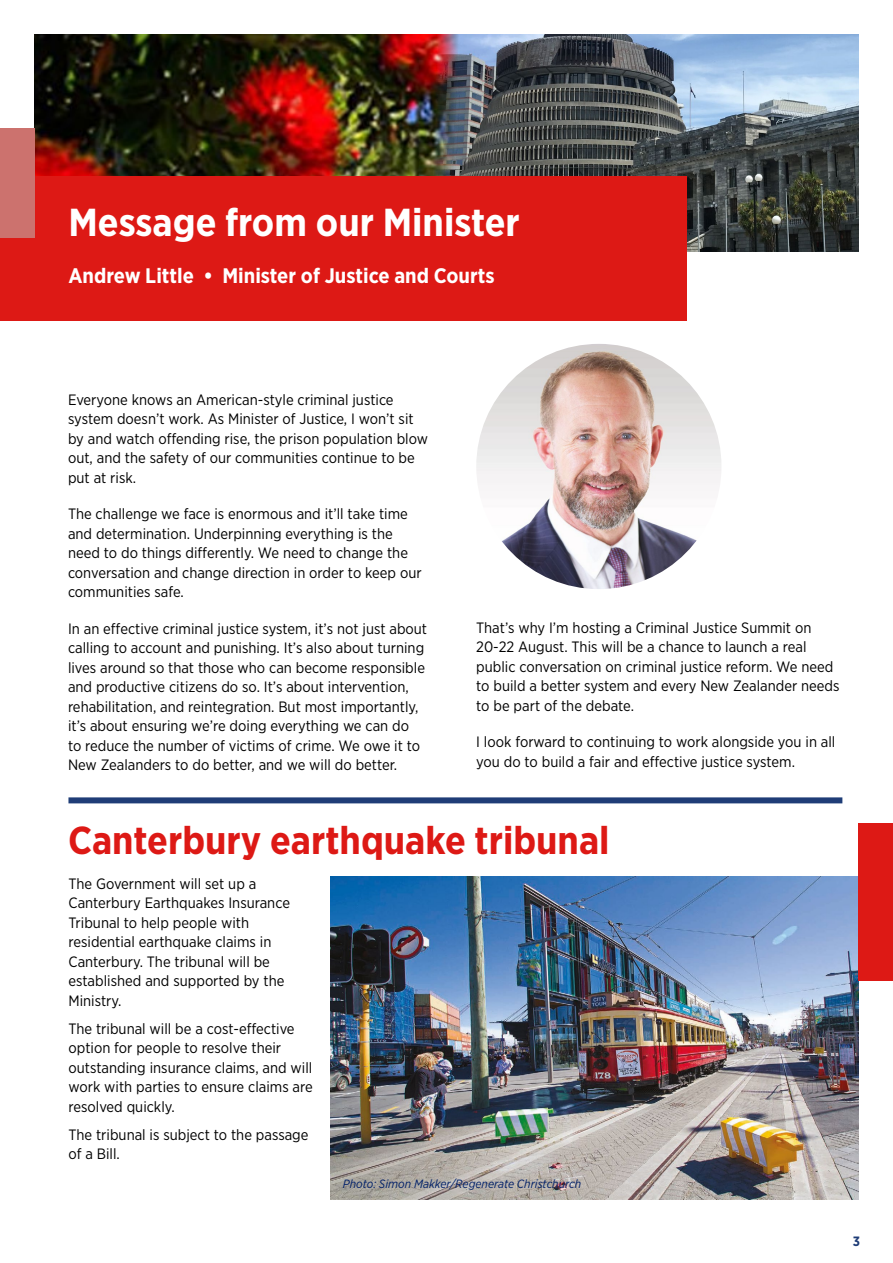
<style>
.page{position:relative;width:893px;height:1263px;background:#fff}
.page>*{position:absolute;margin:0;border:0;box-sizing:border-box;transform-origin:0 0}
.t1{font:700 39px "Gotham Narrow";color:#dd1915}
.t2{font:700 39px "Gotham Narrow";color:#fff}
.t3{font:700 21px "Gotham Narrow";color:#fff}
.t4{font:15px/19.5px "Gotham Narrow";color:#000}
.t5{font:700 13.5px "Gotham Narrow";color:#1f3d77}
.t6{font:italic 12px "Gotham Narrow";color:#022169}
</style>
<div class="page">
<img style="left:475px;top:35px;width:384px;height:216px">
<img style="left:34px;top:34px;width:441px;height:143px">
<div style="left:0;top:177px;width:686px;height:144px;background:#dd1915"></div>
<div style="left:0;top:129px;width:35px;height:109px;background:#cc726e"></div>
<img style="left:476px;top:344px;width:245px;height:245px;border-radius:123px">
<div style="left:68px;top:797px;width:774px;height:6px;background:#1f3d77"></div>
<img style="left:331px;top:877px;width:528px;height:322px">
<div style="left:859px;top:823px;width:34px;height:157px;background:#dd1915"></div>
<h1 class="t2" style="left:68px;top:198px;width:453px">Message from our Minister</h1>
<h2 class="t3" style="left:68px;top:262px;width:428px">Andrew Little • Minister of Justice and Courts</h2>
<p class="t4" style="left:68px;top:389px;width:361px">Everyone knows an American-style criminal justice system doesn’t work. As Minister of Justice, I won’t sit by and watch offending rise, the prison population blow out, and the safety of our communities continue to be put at risk.</p>
<p class="t4" style="left:68px;top:504px;width:355px">The challenge we face is enormous and it’ll take time and determination. Underpinning everything is the need to do things differently. We need to change the conversation and change direction in order to keep our communities safe.</p>
<p class="t4" style="left:68px;top:618px;width:361px">In an effective criminal justice system, it’s not just about calling to account and punishing. It’s also about turning lives around so that those who can become responsible and productive citizens do so. It’s about intervention, rehabilitation, and reintegration. But most importantly, it’s about ensuring we’re doing everything we can do<br>to reduce the number of victims of crime. We owe it to New Zealanders to do better, and we will do better.</p>
<p class="t4" style="left:476px;top:617px;width:365px">That’s why I’m hosting a Criminal Justice Summit on 20-22 August. This will be a chance to launch a real public conversation on criminal justice reform. We need to build a better system and every New Zealander needs to be part of the debate.</p>
<p class="t4" style="left:476px;top:732px;width:361px">I look forward to continuing to work alongside you in all you do to build a fair and effective justice system.</p>
<h1 class="t1" style="left:68px;top:815px;width:543px">Canterbury earthquake tribunal</h1>
<p class="t4" style="left:68px;top:873px;width:223px">The Government will set up a<br>Canterbury Earthquakes Insurance<br>Tribunal to help people with residential earthquake claims in<br>Canterbury. The tribunal will be established and supported by the<br>Ministry.</p>
<p class="t4" style="left:68px;top:1018px;width:246px">The tribunal will be a cost-effective option for people to resolve their outstanding insurance claims, and will work with parties to ensure claims are resolved quickly.</p>
<p class="t4" style="left:68px;top:1124px;width:242px">The tribunal is subject to the passage of a Bill.</p>
<p class="t6" style="left:343px;top:1176px;width:240px">Photo: Simon Makker/Regenerate Christchurch</p>
<p class="t5" style="left:853px;top:1233px;width:9px">3</p>
</div>
